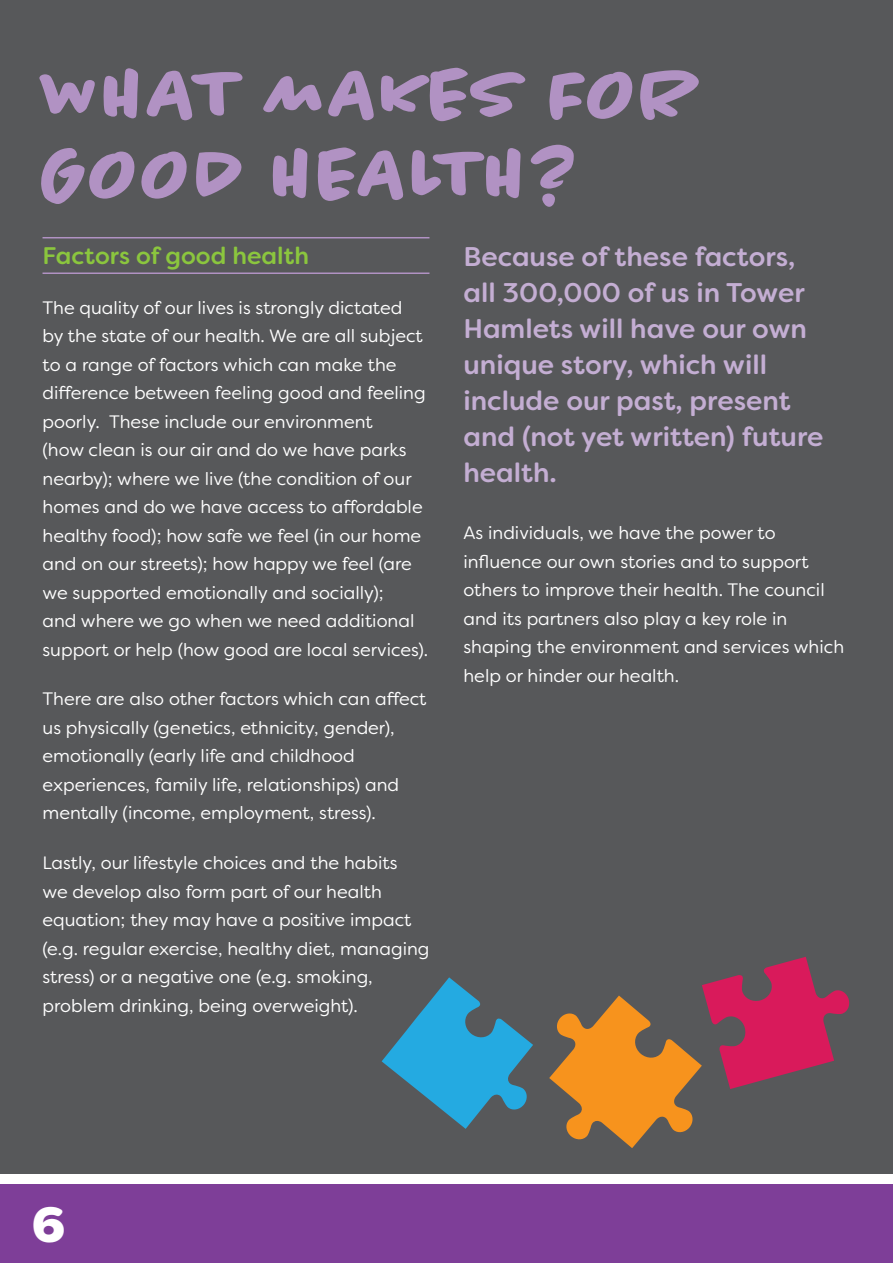
<style>
.page{position:relative;width:893px;height:1263px;background:#fff}
.page>*{position:absolute;margin:0;border:0;box-sizing:border-box;transform-origin:0 0}
.t1{font:700 79.5px/79.8px "Chantal";color:#b192c3}
.t2{font:800 49.5px "Filson Soft";color:#fff}
.t3{font:500 27px/36px "Filson Soft";color:#c4aed3}
.t4{font:500 24px "Filson Soft";color:#8bc63e}
.t5{font:18px/28.5px "Filson Soft";color:#fff}
</style>
<div class="page">
<div style="left:0;top:1184px;width:893px;height:79px;background:#7e3e98"></div>
<div style="left:0;top:0;width:893px;height:1174px;background:#57585a"></div>
<hr style="left:43px;top:237px;width:386px;height:1px;background:#b192c3">
<hr style="left:43px;top:272px;width:386px;height:2px;background:#b192c3">
<svg style="left:382px;top:977px;width:151px;height:152px"></svg>
<svg style="left:549px;top:957px;width:301px;height:191px"></svg>
<h1 class="t1" style="left:43px;top:54px;width:663px">WHAT MAKES FOR<br>GOOD HEALTH?</h1>
<h3 class="t4" style="left:43px;top:240px;width:268px">Factors of good health</h3>
<p class="t5" style="left:43px;top:293px;width:387px">The quality of our lives is strongly dictated<br>by the state of our health. We are all subject to a range of factors which can make the difference between feeling good and feeling poorly. These include our environment<br>(how clean is our air and do we have parks nearby); where we live (the condition of our homes and do we have access to affordable healthy food); how safe we feel (in our home and on our streets); how happy we feel (are we supported emotionally and socially);<br>and where we go when we need additional support or help (how good are local services).</p>
<p class="t5" style="left:43px;top:685px;width:386px">There are also other factors which can affect us physically (genetics, ethnicity, gender), emotionally (early life and childhood experiences, family life, relationships) and mentally (income, employment, stress).</p>
<p class="t5" style="left:43px;top:848px;width:388px">Lastly, our lifestyle choices and the habits<br>we develop also form part of our health equation; they may have a positive impact (e.g. regular exercise, healthy diet, managing stress) or a negative one (e.g. smoking, problem drinking, being overweight).</p>
<h3 class="t3" style="left:463px;top:239px;width:362px">Because of these factors, all 300,000 of us in Tower<br>Hamlets will have our own unique story, which will include our past, present and (not yet written) future health.</h3>
<p class="t5" style="left:463px;top:518px;width:382px">As individuals, we have the power to influence our own stories and to support others to improve their health. The council and its partners also play a key role in shaping the environment and services which help or hinder our health.</p>
<h2 class="t2" style="left:32px;top:1192px;width:35px">6</h2>
</div>
